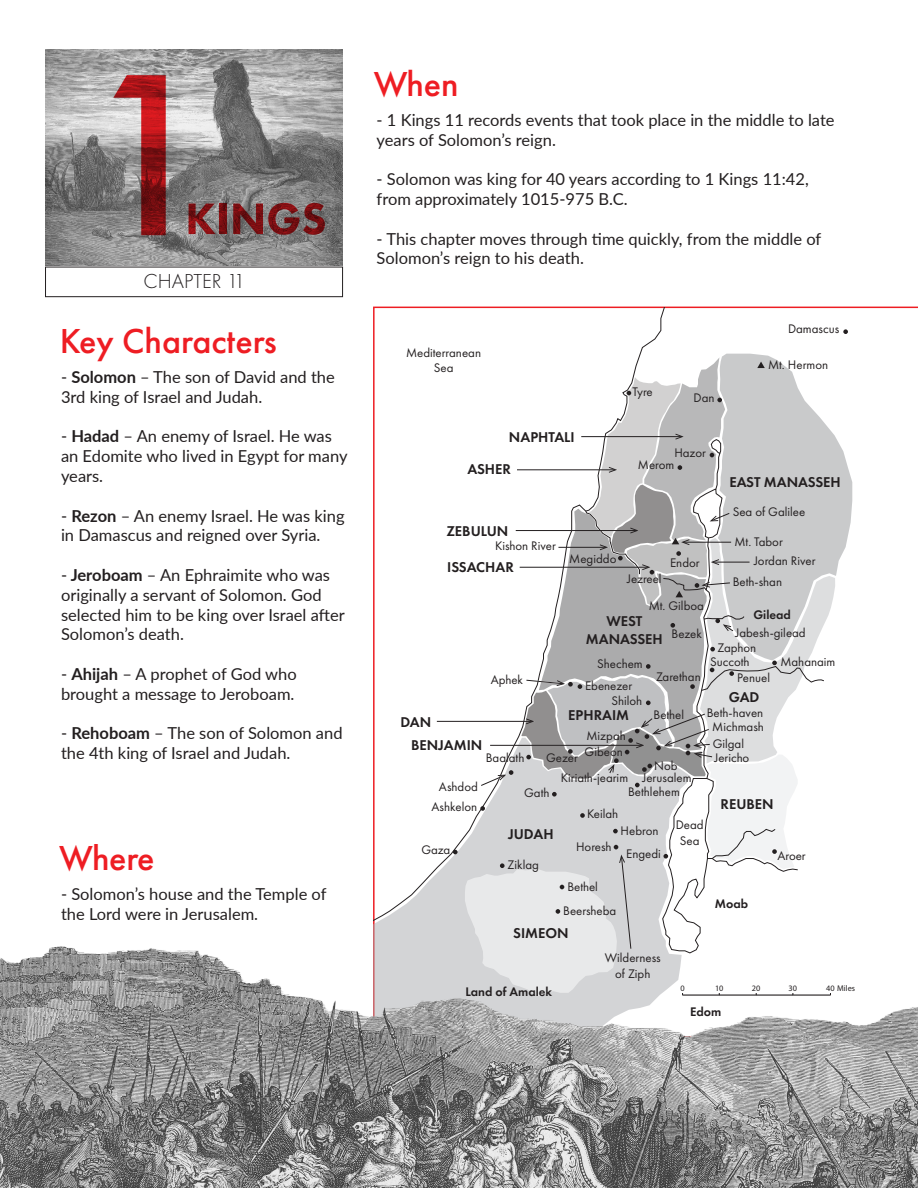
<style>
.page{position:relative;width:918px;height:1188px;background:#fff}
.page>*{position:absolute;margin:0;border:0;box-sizing:border-box;transform-origin:0 0}
.t1{font:500 240px "Futura PT";color:#ee1d23}
.t2{font:500 36px "Futura PT";color:#ee1d23}
.t3{font:300 21px "Futura PT";color:#231f20}
.t4{font:16.5px/19.8px "Lato";color:#231f20}
.t5{font:600 14.7px/17.7px "Futura PT";color:#231f20;text-align:center}
.t6{font:12.9px/15.5px "Futura PT";color:#231f20;text-align:center}
.t7{font:600 12.9px "Futura PT";color:#231f20}
.t8{font:8.25px "Myriad Pro";color:#231f20}
.s1{font-weight:700}
</style>
<div class="page">
<svg style="left:374px;top:307px;width:293px;height:434px"></svg>
<svg style="left:843px;top:329px;width:5px;height:5px"></svg>
<hr style="left:437px;top:721px;width:95px;height:1px;background:#231f20">
<svg style="left:465px;top:354px;width:387px;height:387px"></svg>
<img style="left:46px;top:50px;width:297px;height:216px">
<svg style="left:189px;top:204px;width:27px;height:30px"></svg>
<svg style="left:219px;top:204px;width:7px;height:30px"></svg>
<svg style="left:233px;top:203px;width:92px;height:32px;background:#794344"></svg>
<div style="left:45px;top:267px;width:298px;height:30px;border:1px solid #231f20"></div>
<img style="left:0;top:741px;width:918px;height:447px">
<h1 class="t1" style="left:81px;top:11px;width:138px">1</h1>
<p class="t3" style="left:143px;top:270px;width:103px">CHAPTER 11</p>
<h2 class="t2" style="left:59px;top:320px;width:219px">Key Characters</h2>
<p class="t4" style="left:61px;top:366px;width:275px">- <span class="s1">Solomon</span> – The son of David and the<br>3rd king of Israel and Judah.</p>
<p class="t4" style="left:61px;top:426px;width:288px">- <span class="s1">Hadad</span> – An enemy of Israel. He was an Edomite who lived in Egypt for many years.</p>
<p class="t4" style="left:61px;top:505px;width:285px">- <span class="s1">Rezon</span> – An enemy Israel. He was king in Damascus and reigned over Syria.</p>
<p class="t4" style="left:61px;top:564px;width:285px">- <span class="s1">Jeroboam</span> – An Ephraimite who was originally a servant of Solomon. God selected him to be king over Israel after<br>Solomon’s death.</p>
<p class="t4" style="left:61px;top:663px;width:237px">- <span class="s1">Ahijah</span> – A prophet of God who brought a message to Jeroboam.</p>
<p class="t4" style="left:61px;top:723px;width:283px">- <span class="s1">Rehoboam</span> – The son of Solomon and the 4th king of Israel and Judah.</p>
<h2 class="t2" style="left:59px;top:837px;width:97px">Where</h2>
<p class="t4" style="left:61px;top:884px;width:267px">- Solomon’s house and the Temple of the Lord were in Jerusalem.</p>
<h2 class="t2" style="left:374px;top:62px;width:86px">When</h2>
<p class="t4" style="left:377px;top:109px;width:460px">- 1 Kings 11 records events that took place in the middle to late years of Solomon’s reign.</p>
<p class="t4" style="left:377px;top:169px;width:434px">- Solomon was king for 40 years according to 1 Kings 11:42, from approximately 1015-975 B.C.</p>
<p class="t4" style="left:377px;top:228px;width:446px">- This chapter moves through time quickly, from the middle of<br>Solomon’s reign to his death.</p>
<p class="t6" style="left:406px;top:345px;width:76px">Mediterranean<br>Sea</p>
<p class="t5" style="left:509px;top:428px;width:67px">NAPHTALI</p>
<p class="t5" style="left:467px;top:460px;width:45px">ASHER</p>
<p class="t6" style="left:632px;top:384px;width:22px">Tyre</p>
<p class="t6" style="left:694px;top:389px;width:22px">Dan</p>
<p class="t6" style="left:674px;top:445px;width:33px">Hazor</p>
<p class="t6" style="left:638px;top:457px;width:38px">Merom</p>
<p class="t5" style="left:446px;top:522px;width:64px">ZEBULUN</p>
<p class="t6" style="left:495px;top:538px;width:62px">Kishon River</p>
<p class="t5" style="left:447px;top:558px;width:68px">ISSACHAR</p>
<p class="t6" style="left:569px;top:551px;width:49px">Megiddo</p>
<p class="t6" style="left:627px;top:571px;width:36px">Jezreel</p>
<p class="t6" style="left:670px;top:555px;width:31px">Endor</p>
<p class="t6" style="left:788px;top:321px;width:53px">Damascus</p>
<p class="t6" style="left:768px;top:357px;width:62px">Mt. Hermon</p>
<p class="t5" style="left:729px;top:473px;width:113px">EAST MANASSEH</p>
<p class="t6" style="left:733px;top:504px;width:74px">Sea of Galilee</p>
<p class="t6" style="left:734px;top:534px;width:50px">Mt. Tabor</p>
<p class="t6" style="left:754px;top:553px;width:63px">Jordan River</p>
<p class="t6" style="left:733px;top:574px;width:51px">Beth-shan</p>
<p class="t6" style="left:649px;top:598px;width:57px">Mt. Gilboa</p>
<p class="t7" style="left:753px;top:606px;width:39px">Gilead</p>
<p class="t5" style="left:586px;top:612px;width:78px">WEST<br>MANASSEH</p>
<p class="t6" style="left:735px;top:625px;width:72px">Jabesh-gilead</p>
<p class="t6" style="left:672px;top:626px;width:32px">Bezek</p>
<p class="t6" style="left:718px;top:640px;width:40px">Zaphon</p>
<p class="t6" style="left:737px;top:670px;width:34px">Penuel</p>
<p class="t6" style="left:710px;top:654px;width:41px">Succoth</p>
<p class="t6" style="left:780px;top:654px;width:57px">Mahanaim</p>
<p class="t6" style="left:597px;top:656px;width:47px">Shechem</p>
<p class="t6" style="left:656px;top:669px;width:46px">Zarethan</p>
<p class="t6" style="left:491px;top:672px;width:34px">Aphek</p>
<p class="t6" style="left:585px;top:678px;width:49px">Ebenezer</p>
<p class="t6" style="left:586px;top:727px;width:41px">Mizpah</p>
<p class="t5" style="left:729px;top:688px;width:32px">GAD</p>
<p class="t6" style="left:611px;top:693px;width:32px">Shiloh</p>
<p class="t6" style="left:654px;top:707px;width:32px">Bethel</p>
<p class="t6" style="left:707px;top:705px;width:58px">Beth-haven</p>
<p class="t5" style="left:568px;top:706px;width:62px">EPHRAIM</p>
<p class="t5" style="left:400px;top:713px;width:32px">DAN</p>
<p class="t6" style="left:712px;top:719px;width:53px">Michmash</p>
<p class="t6" style="left:713px;top:736px;width:33px">Gilgal</p>
<p class="t5" style="left:411px;top:736px;width:73px">BENJAMIN</p>
<p class="t6" style="left:585px;top:744px;width:40px">Gibeon</p>
<p class="t6" style="left:486px;top:749px;width:40px">Baalath</p>
<p class="t6" style="left:546px;top:749px;width:33px">Gezer</p>
<p class="t6" style="left:714px;top:750px;width:36px">Jericho</p>
<p class="t6" style="left:654px;top:758px;width:25px">Nob</p>
<p class="t6" style="left:432px;top:777px;width:48px;line-height:19.6px">Ashdod<br>Ashkelon</p>
<p class="t6" style="left:421px;top:842px;width:31px">Gaza</p>
<p class="t6" style="left:524px;top:785px;width:27px">Gath</p>
<p class="t5" style="left:508px;top:825px;width:47px">JUDAH</p>
<p class="t6" style="left:508px;top:857px;width:33px">Ziklag</p>
<p class="t6" style="left:643px;top:770px;width:51px">Jerusalem</p>
<p class="t6" style="left:561px;top:770px;width:69px">Kiriath-jearim</p>
<p class="t6" style="left:628px;top:784px;width:53px">Bethlehem</p>
<p class="t6" style="left:587px;top:806px;width:33px">Keilah</p>
<p class="t6" style="left:576px;top:839px;width:37px">Horesh</p>
<p class="t6" style="left:621px;top:823px;width:39px">Hebron</p>
<p class="t6" style="left:626px;top:846px;width:36px">Engedi</p>
<p class="t6" style="left:563px;top:874px;width:55px;line-height:24.5px;text-align:left;text-indent:4px">Bethel<br>Beersheba</p>
<p class="t6" style="left:676px;top:817px;width:29px">Dead<br>Sea</p>
<p class="t5" style="left:513px;top:924px;width:57px">SIMEON</p>
<p class="t6" style="left:605px;top:950px;width:57px">Wilderness of Ziph</p>
<p class="t5" style="left:721px;top:795px;width:55px">REUBEN</p>
<p class="t7" style="left:715px;top:896px;width:35px">Moab</p>
<p class="t6" style="left:777px;top:848px;width:30px">Aroer</p>
<p class="t7" style="left:465px;top:984px;width:88px">Land of Amalek</p>
<p class="t8" style="left:680px;top:983px;width:6px">0</p>
<p class="t8" style="left:715px;top:983px;width:10px">10</p>
<p class="t8" style="left:752px;top:983px;width:10px">20</p>
<p class="t8" style="left:789px;top:983px;width:10px">30</p>
<p class="t8" style="left:826px;top:983px;width:30px">40 Miles</p>
<p class="t7" style="left:690px;top:1003px;width:33px">Edom</p>
</div>
